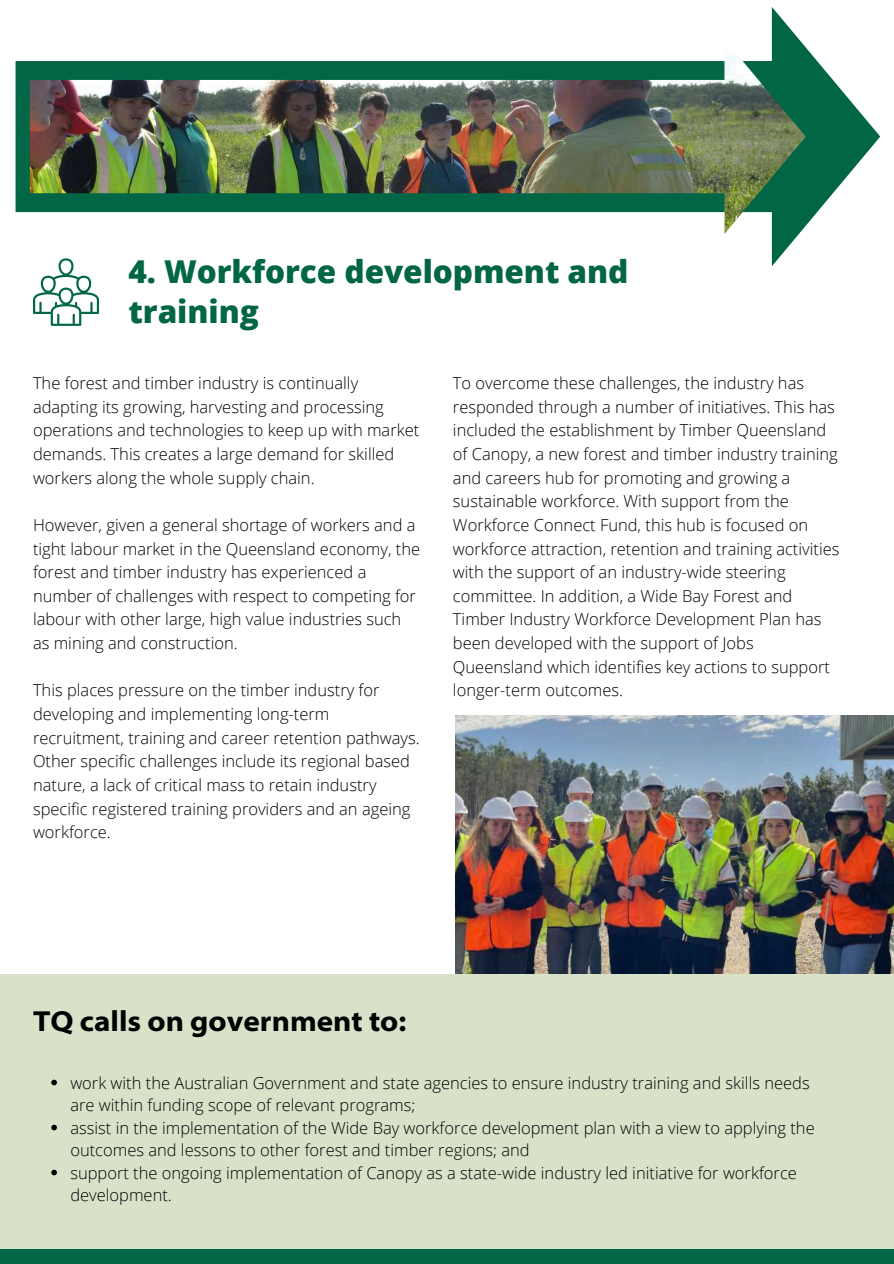
<style>
.page{position:relative;width:894px;height:1264px;background:#fff}
.page>*{position:absolute;margin:0;border:0;box-sizing:border-box;transform-origin:0 0}
.t1{font:800 31.5px/39.3px "Open Sans";color:#006646}
.t2{font:700 semi-expanded 29.1px "Myriad Pro";color:#000}
.t3{font:300 16.5px/23.7px "Open Sans";color:#000}
</style>
<div class="page">
<div style="left:0;top:1248px;width:893px;height:15px;background:#006646"></div>
<img style="left:455px;top:715px;width:438px;height:259px">
<div style="left:0;top:974px;width:893px;height:274px;background:#d7e2c9"></div>
<svg style="left:33px;top:266px;width:66px;height:60px"></svg>
<svg style="left:51px;top:1079px;width:6px;height:6px"></svg>
<svg style="left:51px;top:1124px;width:6px;height:6px"></svg>
<svg style="left:51px;top:1169px;width:6px;height:6px"></svg>
<svg style="left:16px;top:7px;width:864px;height:259px"></svg>
<img style="left:30px;top:39px;width:775px;height:195px">
<h1 class="t1" style="left:128px;top:251px;width:501px">4. Workforce development and training</h1>
<p class="t3" style="left:33px;top:371px;width:387px">The forest and timber industry is continually adapting its growing, harvesting and processing operations and technologies to keep up with market demands. This creates a large demand for skilled workers along the whole supply chain.</p>
<p class="t3" style="left:33px;top:512px;width:388px">However, given a general shortage of workers and a tight labour market in the Queensland economy, the forest and timber industry has experienced a number of challenges with respect to competing for labour with other large, high value industries such as mining and construction.</p>
<p class="t3" style="left:33px;top:678px;width:388px">This places pressure on the timber industry for developing and implementing long-term recruitment, training and career retention pathways.<br>Other specific challenges include its regional based nature, a lack of critical mass to retain industry specific registered training providers and an ageing workforce.</p>
<p class="t3" style="left:453px;top:371px;width:388px">To overcome these challenges, the industry has responded through a number of initiatives. This has included the establishment by Timber Queensland of Canopy, a new forest and timber industry training and careers hub for promoting and growing a sustainable workforce. With support from the Workforce Connect Fund, this hub is focused on workforce attraction, retention and training activities with the support of an industry-wide steering committee. In addition, a Wide Bay Forest and Timber Industry Workforce Development Plan has been developed with the support of Jobs Queensland which identifies key actions to support longer-term outcomes.</p>
<h2 class="t2" style="left:33px;top:1009px;width:375px">TQ calls on government to:</h2>
<p class="t3" style="left:70px;top:1071px;width:745px;line-height:22.5px">work with the Australian Government and state agencies to ensure industry training and skills needs are within funding scope of relevant programs;<br>assist in the implementation of the Wide Bay workforce development plan with a view to applying the outcomes and lessons to other forest and timber regions; and<br>support the ongoing implementation of Canopy as a state-wide industry led initiative for workforce development.</p>
</div>
